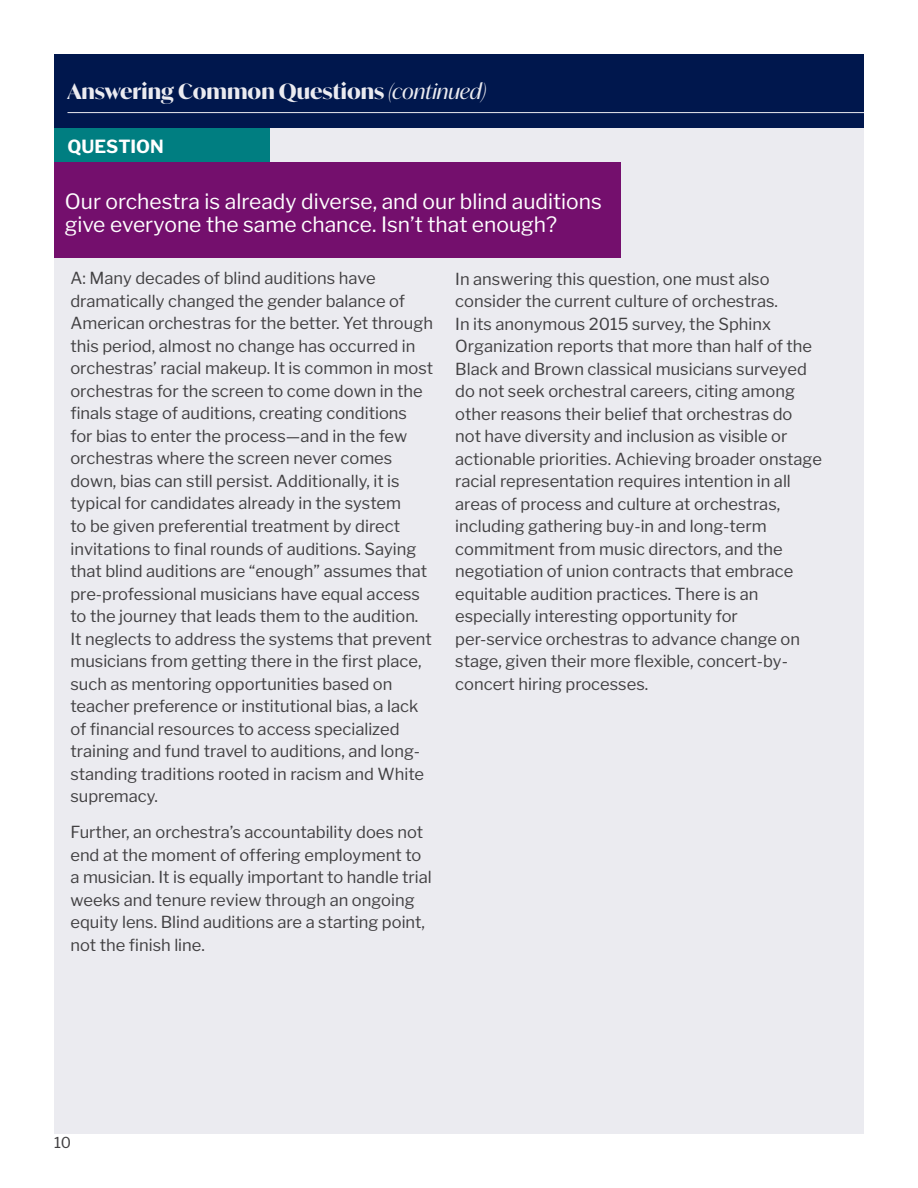
<style>
.page{position:relative;width:918px;height:1188px;background:#fff}
.page>*{position:absolute;margin:0;border:0;box-sizing:border-box;transform-origin:0 0}
.t1{font:21px/22.5px "Libre Franklin";color:#fff}
.t2{font:700 21px "Ivy Mode";color:#ebebf0}
.t3{font:700 18px "Libre Franklin";color:#fff}
.t4{font:16.5px/22.5px "Libre Franklin";color:#414042}
.t5{font:15px "Libre Franklin";color:#414042}
.s1{font-weight:400;font-style:italic}
</style>
<div class="page">
<div style="left:54px;top:122px;width:810px;height:1012px;background:#ebebf0"></div>
<div style="left:54px;top:162px;width:567px;height:96px;background:#740f6d"></div>
<div style="left:54px;top:127px;width:216px;height:35px;background:#007e81"></div>
<div style="left:54px;top:54px;width:810px;height:73px;background:#00174d"></div>
<hr style="left:68px;top:112px;width:796px;height:1px;background:#ebebf0">
<p class="t2" style="left:68px;top:77px;width:420px">Answering Common Questions <span class="s1">(continued)</span></p>
<p class="t3" style="left:68px;top:136px;width:98px">QUESTION</p>
<p class="t1" style="left:65px;top:190px;width:539px">Our orchestra is already diverse, and our blind auditions give everyone the same chance. Isn’t that enough?</p>
<p class="t4" style="left:70px;top:267px;width:364px">A: Many decades of blind auditions have dramatically changed the gender balance of American orchestras for the better. Yet through this period, almost no change has occurred in orchestras’ racial makeup. It is common in most orchestras for the screen to come down in the finals stage of auditions, creating conditions for bias to enter the process—and in the few orchestras where the screen never comes down, bias can still persist. Additionally, it is typical for candidates already in the system<br>to be given preferential treatment by direct invitations to final rounds of auditions. Saying that blind auditions are “enough” assumes that pre-professional musicians have equal access to the journey that leads them to the audition.<br>It neglects to address the systems that prevent musicians from getting there in the first place, such as mentoring opportunities based on teacher preference or institutional bias, a lack of financial resources to access specialized training and fund travel to auditions, and long&shy;standing traditions rooted in racism and White supremacy.</p>
<p class="t4" style="left:70px;top:821px;width:363px">Further, an orchestra’s accountability does not end at the moment of offering employment to a musician. It is equally important to handle trial weeks and tenure review through an ongoing equity lens. Blind auditions are a starting point, not the finish line.</p>
<p class="t4" style="left:455px;top:267px;width:368px">In answering this question, one must also consider the current culture of orchestras.<br>In its anonymous 2015 survey, the Sphinx Organization reports that more than half of the Black and Brown classical musicians surveyed do not seek orchestral careers, citing among other reasons their belief that orchestras do not have diversity and inclusion as visible or actionable priorities. Achieving broader onstage racial representation requires intention in all areas of process and culture at orchestras, including gathering buy-in and long-term commitment from music directors, and the negotiation of union contracts that embrace equitable audition practices. There is an especially interesting opportunity for per-service orchestras to advance change on stage, given their more flexible, concert-by&shy;concert hiring processes.</p>
<p class="t5" style="left:54px;top:1134px;width:19px">10</p>
</div>
